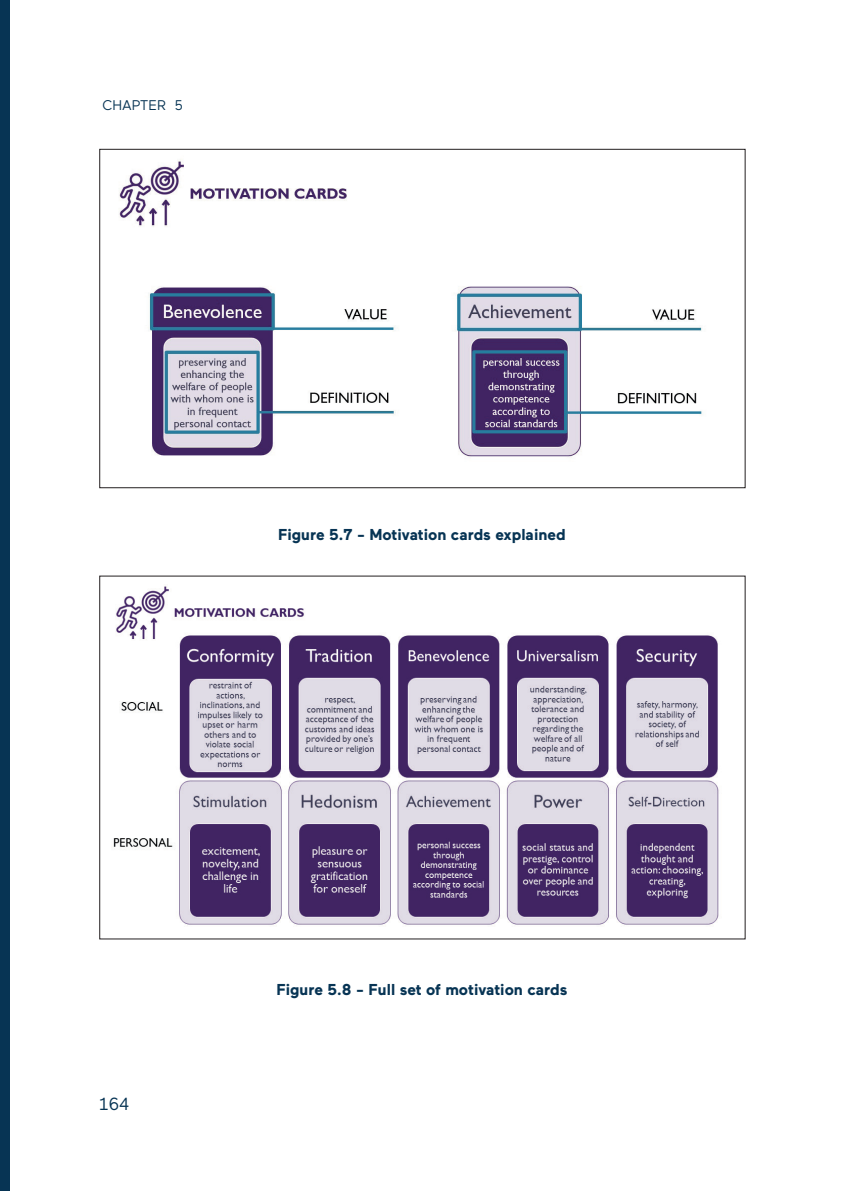
<style>
.page{position:relative;width:844px;height:1191px;background:#fff}
.page>*{position:absolute;margin:0;border:0;box-sizing:border-box;transform-origin:0 0}
.t1{font:17.5px "Maax";color:#073454}
.t2{font:700 15.75px "Maax";color:#073454}
.t3{font:14px "Maax";color:#073454}
</style>
<div class="page">
<div style="left:0;top:0;width:10px;height:1191px;background:#073454"></div>
<img style="left:119px;top:161px;width:583px;height:297px">
<img style="left:113px;top:586px;width:606px;height:339px">
<p class="t3" style="left:102px;top:98px;width:82px">CHAPTER 5</p>
<p class="t2" style="left:278px;top:526px;width:289px">Figure 5.7 - Motivation cards explained</p>
<p class="t1" style="left:99px;top:1094px;width:32px">164</p>
<p class="t2" style="left:276px;top:980px;width:292px">Figure 5.8 - Full set of motivation cards</p>
</div>
